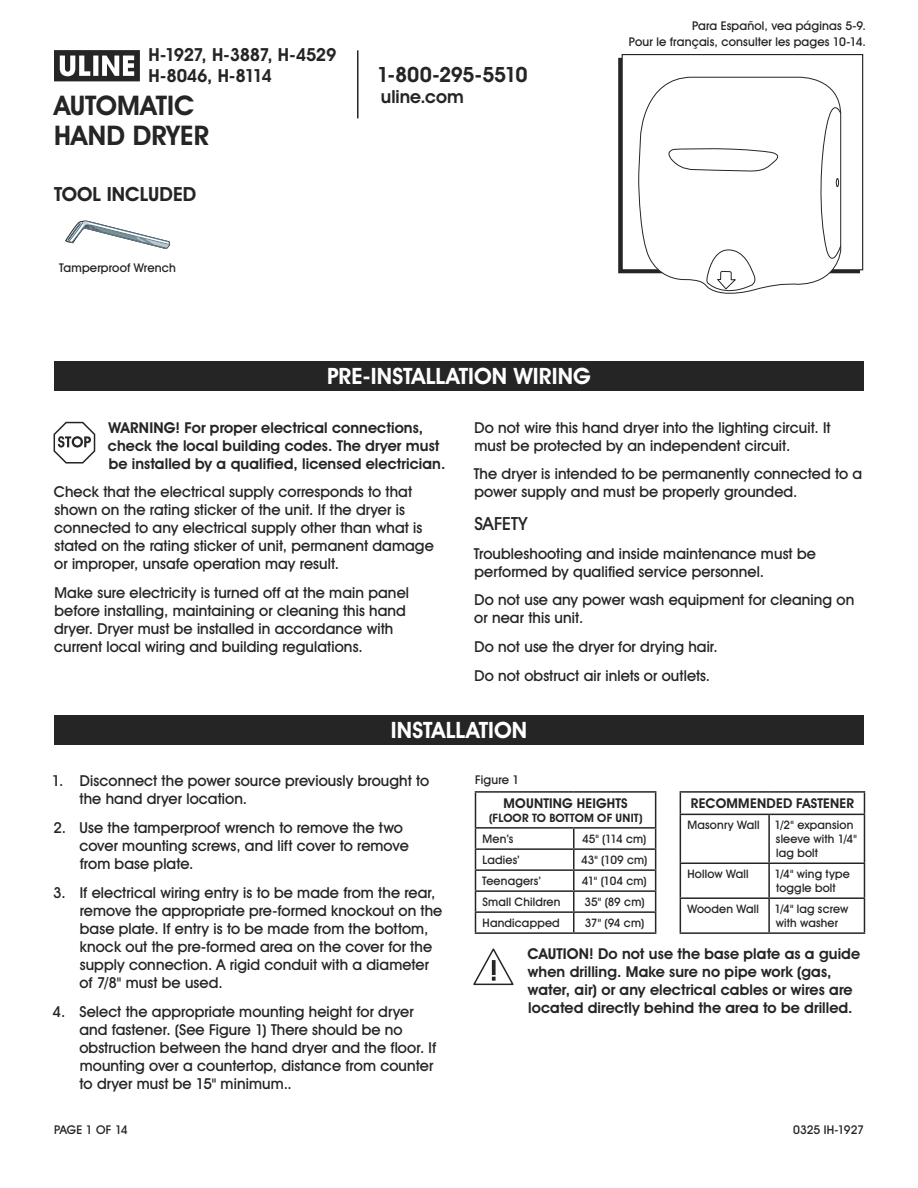
<style>
.page{position:relative;width:918px;height:1188px;background:#fff}
.page>*{position:absolute;margin:0;border:0;box-sizing:border-box;transform-origin:0 0}
.t1{font:700 27px/30px "Uline Two Knine";letter-spacing:.005em;color:#252525}
.t2{font:700 22.5px "Uline Two Knine";letter-spacing:.005em;color:#fff}
.t3{font:700 21px "Uline Two Knine";letter-spacing:-.02em;color:#252525}
.t4{font:700 19.5px "Uline Two Knine";letter-spacing:.005em;color:#252525}
.t5{font:700 18px/21px "Uline Two Knine";letter-spacing:-.02em;color:#252525}
.t6{font:700 18px "Uline Two Knine";color:#252525}
.t7{font:18px "Uline Two Knine";color:#252525}
.t8{font:15px/18px "Uline Two Knine";letter-spacing:.005em;color:#252525}
.t9{font:700 15px/18px "Uline Two Knine";letter-spacing:.005em;color:#252525}
.t10{font:700 13.5px "Uline Two Knine";letter-spacing:.015em;color:#252525}
.t11{font:12px/16.8px "Uline Two Knine";letter-spacing:.01em;color:#252525;text-align:right}
.t12{font:12px "Uline Two Knine";letter-spacing:-.01em;color:#252525}
.t13{font:11.7px/14px "Uline Two Knine";letter-spacing:.015em;color:#252525}
.t14{font:700 11.7px "Uline Two Knine";letter-spacing:.015em;color:#252525}
</style>
<div class="page">
<hr style="left:357px;top:50px;width:1px;height:68px;background:#252525">
<svg style="left:54px;top:50px;width:86px;height:31px"></svg>
<svg style="left:473px;top:948px;width:41px;height:37px"></svg>
<svg style="left:65px;top:220px;width:105px;height:29px"></svg>
<div style="left:54px;top:361px;width:810px;height:30px;background:#252525"></div>
<div style="left:54px;top:715px;width:810px;height:30px;background:#252525"></div>
<svg style="left:54px;top:422px;width:41px;height:42px"></svg>
<hr style="left:680px;top:791px;width:89px;height:2px;background:#252525">
<svg style="left:680px;top:793px;width:1px;height:21px"></svg>
<hr style="left:769px;top:791px;width:96px;height:2px;background:#252525">
<svg style="left:864px;top:793px;width:1px;height:21px"></svg>
<hr style="left:680px;top:814px;width:89px;height:1px;background:#252525">
<hr style="left:680px;top:815px;width:1px;height:48px;background:#252525">
<hr style="left:769px;top:814px;width:96px;height:1px;background:#252525">
<hr style="left:768px;top:815px;width:2px;height:48px;background:#252525">
<hr style="left:864px;top:815px;width:1px;height:48px;background:#252525">
<hr style="left:680px;top:863px;width:89px;height:1px;background:#252525">
<hr style="left:680px;top:864px;width:1px;height:33px;background:#252525">
<hr style="left:769px;top:863px;width:96px;height:1px;background:#252525">
<hr style="left:768px;top:864px;width:2px;height:33px;background:#252525">
<hr style="left:864px;top:864px;width:1px;height:33px;background:#252525">
<hr style="left:680px;top:897px;width:89px;height:2px;background:#252525">
<hr style="left:680px;top:899px;width:1px;height:33px;background:#252525">
<hr style="left:769px;top:897px;width:96px;height:2px;background:#252525">
<hr style="left:768px;top:899px;width:2px;height:33px;background:#252525">
<hr style="left:864px;top:899px;width:1px;height:33px;background:#252525">
<hr style="left:680px;top:932px;width:89px;height:2px;background:#252525">
<hr style="left:769px;top:932px;width:96px;height:2px;background:#252525">
<hr style="left:475px;top:791px;width:99px;height:2px;background:#252525">
<hr style="left:475px;top:793px;width:1px;height:34px;background:#252525">
<hr style="left:574px;top:791px;width:82px;height:2px;background:#252525">
<hr style="left:655px;top:793px;width:1px;height:34px;background:#252525">
<hr style="left:475px;top:827px;width:99px;height:2px;background:#252525">
<hr style="left:574px;top:827px;width:82px;height:2px;background:#252525">
<hr style="left:475px;top:848px;width:99px;height:2px;background:#252525">
<hr style="left:574px;top:848px;width:82px;height:2px;background:#252525">
<hr style="left:475px;top:869px;width:99px;height:2px;background:#252525">
<hr style="left:574px;top:869px;width:82px;height:2px;background:#252525">
<hr style="left:475px;top:890px;width:99px;height:2px;background:#252525">
<hr style="left:574px;top:890px;width:82px;height:2px;background:#252525">
<hr style="left:475px;top:911px;width:99px;height:2px;background:#252525">
<svg style="left:475px;top:829px;width:1px;height:103px"></svg>
<hr style="left:574px;top:911px;width:82px;height:2px;background:#252525">
<svg style="left:573px;top:829px;width:1px;height:103px"></svg>
<svg style="left:655px;top:829px;width:1px;height:103px"></svg>
<hr style="left:475px;top:932px;width:99px;height:2px;background:#252525">
<hr style="left:574px;top:932px;width:82px;height:2px;background:#252525">
<div style="left:622px;top:54px;width:241px;height:216px;border:1px solid #252525"></div>
<svg style="left:638px;top:76px;width:204px;height:214px"></svg>
<svg style="left:663px;top:146px;width:120px;height:25px"></svg>
<svg style="left:818px;top:94px;width:24px;height:177px"></svg>
<svg style="left:706px;top:249px;width:51px;height:45px"></svg>
<p class="t5" style="left:148px;top:44px;width:190px">H-1927, H-3887, H-4529<br>H-8046, H-8114</p>
<h1 class="t1" style="left:54px;top:90px;width:157px">AUTOMATIC<br>HAND DRYER</h1>
<h3 class="t4" style="left:54px;top:182px;width:144px">TOOL INCLUDED</h3>
<p class="t11" style="left:59px;top:259px;width:118px">Tamperproof Wrench</p>
<h3 class="t3" style="left:377px;top:62px;width:152px">1-800-295-5510</h3>
<p class="t6" style="left:381px;top:86px;width:84px">uline.com</p>
<h2 class="t2" style="left:327px;top:363px;width:265px">PRE-INSTALLATION WIRING</h2>
<p class="t11" style="left:629px;top:17px;width:239px">Para Español, vea páginas 5-9.<br>Pour le français, consulter les pages 10-14.</p>
<p class="t9" style="left:108px;top:418px;width:339px">WARNING! For proper electrical connections, check the local building codes. The dryer must be installed by a qualified, licensed electrician.</p>
<p class="t8" style="left:54px;top:483px;width:381px">Check that the electrical supply corresponds to that shown on the rating sticker of the unit. If the dryer is connected to any electrical supply other than what is stated on the rating sticker of unit, permanent damage or improper, unsafe operation may result.</p>
<p class="t8" style="left:54px;top:584px;width:356px">Make sure electricity is turned off at the main panel before installing, maintaining or cleaning this hand dryer. Dryer must be installed in accordance with current local wiring and building regulations.</p>
<p class="t8" style="left:475px;top:418px;width:358px">Do not wire this hand dryer into the lighting circuit. It must be protected by an independent circuit.</p>
<p class="t8" style="left:474px;top:465px;width:390px">The dryer is intended to be permanently connected to a power supply and must be properly grounded.</p>
<p class="t7" style="left:474px;top:512px;width:55px">SAFETY</p>
<p class="t8" style="left:474px;top:544px;width:344px">Troubleshooting and inside maintenance must be performed by qualified service personnel.</p>
<p class="t8" style="left:474px;top:591px;width:382px">Do not use any power wash equipment for cleaning on or near this unit.</p>
<p class="t8" style="left:475px;top:632px;width:245px;line-height:28.8px">Do not use the dryer for drying hair.<br>Do not obstruct air inlets or outlets.</p>
<h2 class="t2" style="left:391px;top:717px;width:138px">INSTALLATION</h2>
<p class="t8" style="left:80px;top:772px;width:351px;text-indent:-28px">1. Disconnect the power source previously brought to the hand dryer location.</p>
<p class="t8" style="left:79px;top:819px;width:331px;text-indent:-26px">2. Use the tamperproof wrench to remove the two cover mounting screws, and lift cover to remove from base plate.</p>
<p class="t8" style="left:79px;top:883px;width:365px;text-indent:-26px">3. If electrical wiring entry is to be made from the rear, remove the appropriate pre-formed knockout on the base plate. If entry is to be made from the bottom, knock out the pre-formed area on the cover for the supply connection. A rigid conduit with a diameter of 7/8" must be used.</p>
<p class="t8" style="left:79px;top:1002px;width:359px;text-indent:-27px">4. Select the appropriate mounting height for dryer and fastener. (See Figure 1) There should be no obstruction between the hand dryer and the floor. If mounting over a countertop, distance from counter to dryer must be 15" minimum..</p>
<p class="t11" style="left:475px;top:771px;width:46px">Figure 1</p>
<p class="t10" style="left:504px;top:795px;width:126px">MOUNTING HEIGHTS</p>
<p class="t14" style="left:489px;top:811px;width:155px">(FLOOR TO BOTTOM OF UNIT)</p>
<p class="t13" style="left:483px;top:832px;width:32px">Men’s</p>
<p class="t13" style="left:582px;top:832px;width:66px">45" (114 cm)</p>
<p class="t13" style="left:483px;top:853px;width:39px">Ladies’</p>
<p class="t13" style="left:581px;top:853px;width:68px">43" (109 cm)</p>
<p class="t13" style="left:482px;top:874px;width:60px">Teenagers’</p>
<p class="t13" style="left:582px;top:874px;width:66px">41" (104 cm)</p>
<p class="t13" style="left:482px;top:895px;width:79px">Small Children</p>
<p class="t13" style="left:585px;top:895px;width:61px">35" (89 cm)</p>
<p class="t13" style="left:483px;top:916px;width:79px">Handicapped</p>
<p class="t13" style="left:585px;top:916px;width:61px">37" (94 cm)</p>
<p class="t10" style="left:691px;top:795px;width:165px">RECOMMENDED FASTENER</p>
<p class="t13" style="left:687px;top:818px;width:74px">Masonry Wall</p>
<p class="t13" style="left:775px;top:818px;width:84px">1/2" expansion sleeve with 1/4" lag bolt</p>
<p class="t13" style="left:687px;top:867px;width:63px">Hollow Wall</p>
<p class="t13" style="left:775px;top:867px;width:77px">1/4" wing type toggle bolt</p>
<p class="t13" style="left:687px;top:902px;width:73px">Wooden Wall</p>
<p class="t13" style="left:775px;top:902px;width:75px">1/4" lag screw with washer</p>
<p class="t9" style="left:528px;top:945px;width:334px">CAUTION! Do not use the base plate as a guide when drilling. Make sure no pipe work (gas, water, air) or any electrical cables or wires are located directly behind the area to be drilled.</p>
<p class="t11" style="left:54px;top:1121px;width:75px">PAGE 1 OF 14</p>
<p class="t12" style="left:793px;top:1122px;width:72px">0325 IH-1927</p>
</div>
